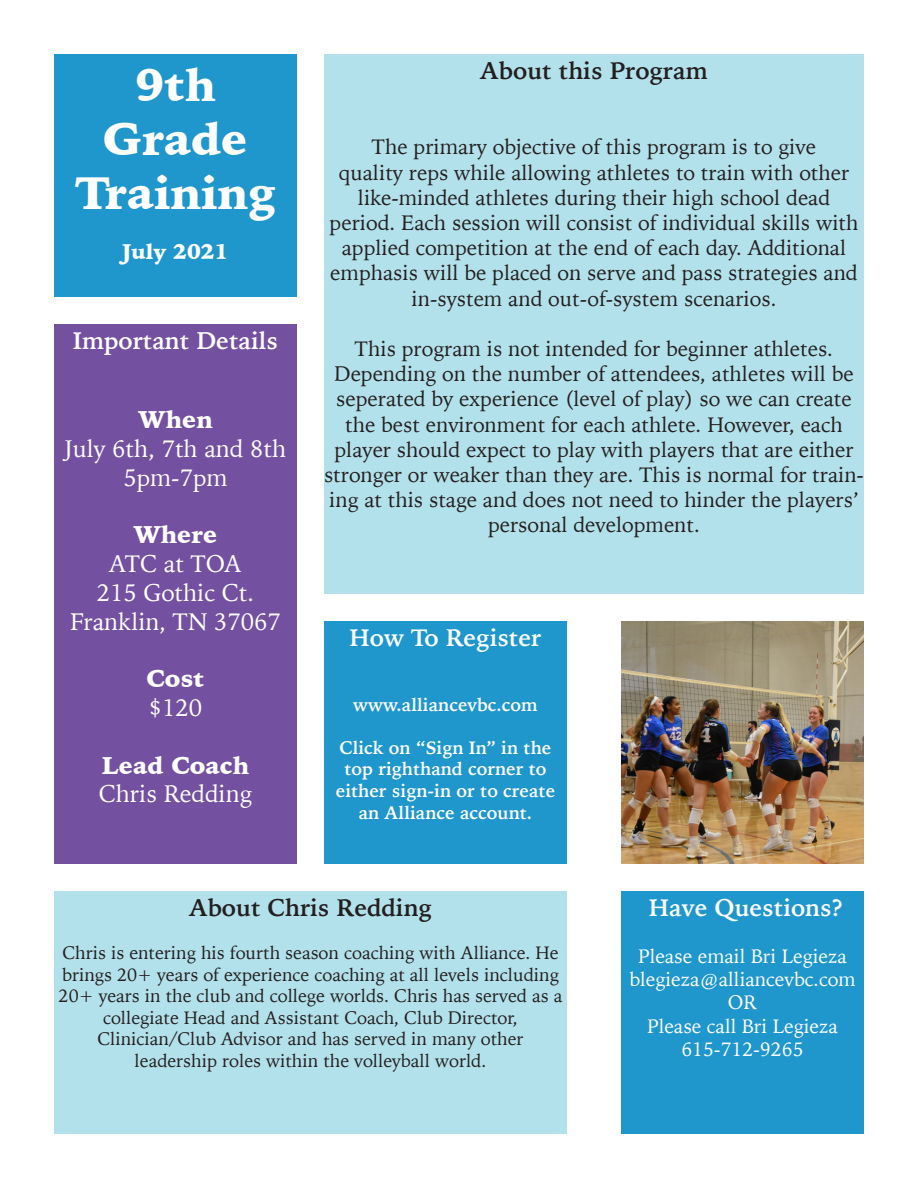
<style>
.page{position:relative;width:918px;height:1188px;background:#fff}
.page>*{position:absolute;margin:0;border:0;box-sizing:border-box;transform-origin:0 0}
.t1{font:900 45px "Iowan Old Style";color:#fff}
.t2{font:24px/28.8px "Iowan Old Style";color:#fff;text-align:center}
.t3{font:700 24px "Iowan Old Style";color:#fff}
.t4{font:700 24px "Iowan Old Style";color:#231f20}
.t5{font:900 24px "Iowan Old Style";color:#fff}
.t6{font:21px/25.2px "Iowan Old Style";color:#231f20;text-align:center}
.t7{font:900 21px "Iowan Old Style";color:#fff}
.t8{font:19.5px "Iowan Old Style";color:#fff}
.t9{font:18px/21.6px "Iowan Old Style";color:#231f20;text-align:center}
.t10{font:700 18px/21.6px "Iowan Old Style";color:#fff}
</style>
<div class="page">
<div style="left:54px;top:54px;width:243px;height:243px;background:#1f97cc"></div>
<div style="left:324px;top:621px;width:243px;height:243px;background:#1f97cc"></div>
<div style="left:621px;top:891px;width:243px;height:243px;background:#1f97cc"></div>
<div style="left:324px;top:54px;width:540px;height:540px;background:#b3e1eb"></div>
<div style="left:54px;top:891px;width:513px;height:243px;background:#b3e1eb"></div>
<div style="left:54px;top:324px;width:243px;height:540px;background:#7450a0"></div>
<img style="left:621px;top:621px;width:243px;height:243px">
<p class="t1" style="left:135px;top:55px;width:82px">9th</p>
<p class="t1" style="left:103px;top:109px;width:147px">Grade</p>
<p class="t1" style="left:75px;top:163px;width:203px">Training</p>
<p class="t7" style="left:123px;top:238px;width:107px">July 2021</p>
<p class="t3" style="left:73px;top:319px;width:207px">Important Details</p>
<p class="t5" style="left:138px;top:403px;width:76px">When</p>
<p class="t2" style="left:65px;top:433px;width:223px">July 6th, 7th and 8th<br>5pm-7pm</p>
<p class="t5" style="left:133px;top:519px;width:86px">Where</p>
<p class="t2" style="left:109px;top:548px;width:134px">ATC at TOA</p>
<p class="t2" style="left:97px;top:577px;width:159px">215 Gothic Ct.</p>
<p class="t2" style="left:70px;top:606px;width:212px">Franklin, TN 37067</p>
<p class="t5" style="left:147px;top:663px;width:59px">Cost</p>
<p class="t2" style="left:149px;top:692px;width:55px">$120</p>
<p class="t5" style="left:102px;top:749px;width:149px">Lead Coach</p>
<p class="t2" style="left:99px;top:779px;width:155px">Chris Redding</p>
<p class="t4" style="left:480px;top:49px;width:229px">About this Program</p>
<p class="t6" style="left:372px;top:134px;width:446px">The primary objective of this program is to give</p>
<p class="t6" style="left:339px;top:159px;width:512px">quality reps while allowing athletes to train with other like-minded athletes during their high school dead</p>
<p class="t6" style="left:330px;top:209px;width:530px">period. Each session will consist of individual skills with applied competition at the end of each day. Additional emphasis will be placed on serve and pass strategies and in-system and out-of-system scenarios.</p>
<p class="t6" style="left:355px;top:335px;width:480px">This program is not intended for beginner athletes.</p>
<p class="t6" style="left:334px;top:360px;width:521px">Depending on the number of attendees, athletes will be</p>
<p class="t6" style="left:324px;top:386px;width:541px">seperated by experience (level of play) so we can create the best environment for each athlete. However, each player should expect to play with players that are either stronger or weaker than they are. This is normal for train&shy;ing at this stage and does not need to hinder the players’ personal development.</p>
<p class="t3" style="left:350px;top:616px;width:193px">How To Register</p>
<p class="t10" style="left:353px;top:693px;width:186px">www.alliancevbc.com</p>
<p class="t10" style="left:340px;top:736px;width:213px">Click on “Sign In” in the top righthand corner to</p>
<p class="t10" style="left:336px;top:779px;width:221px;text-align:center">either sign-in or to create an Alliance account.</p>
<p class="t4" style="left:189px;top:886px;width:244px">About Chris Redding</p>
<p class="t9" style="left:59px;top:941px;width:505px">Chris is entering his fourth season coaching with Alliance. He brings 20+ years of experience coaching at all levels including 20+ years in the club and college worlds. Chris has served as a collegiate Head and Assistant Coach, Club Director,</p>
<p class="t9" style="left:97px;top:1028px;width:428px">Clinician/Club Advisor and has served in many other</p>
<p class="t9" style="left:135px;top:1049px;width:353px">leadership roles within the volleyball world.</p>
<p class="t3" style="left:649px;top:886px;width:196px">Have Questions?</p>
<p class="t8" style="left:638px;top:938px;width:210px">Please email Bri Legieza</p>
<p class="t8" style="left:629px;top:962px;width:228px">blegieza@alliancevbc.com</p>
<p class="t8" style="left:728px;top:985px;width:31px">OR</p>
<p class="t8" style="left:647px;top:1009px;width:192px">Please call Bri Legieza</p>
<p class="t8" style="left:681px;top:1032px;width:124px">615-712-9265</p>
</div>
